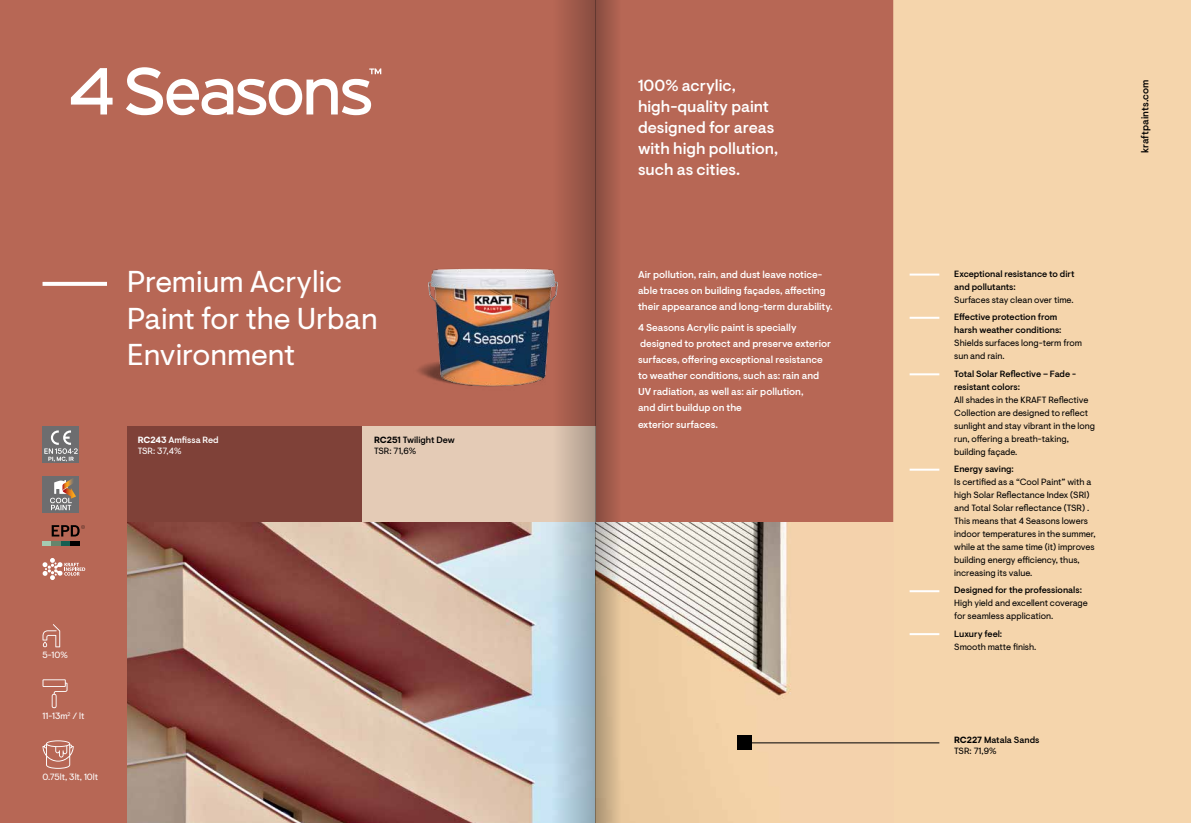
<style>
.page{position:relative;width:1191px;height:823px;background:#fff}
.page>*{position:absolute;margin:0;border:0;box-sizing:border-box;transform-origin:0 0}
.t1{font:30px/36px "Visuelt Pro";color:#fff}
.t2{font:500 16px/21px "Visuelt Pro";color:#fff}
.t3{font:500 10px/16px "Visuelt Pro";color:#fff}
.t4{font:500 10px "Visuelt Pro";letter-spacing:.01em;color:#000}
.t5{font:9px/13px "Visuelt Pro";color:#000}
.t6{font:500 9px/13px "Visuelt Pro";color:#000}
.t7{font:9px "Visuelt Pro";color:#fff}
.t8{font:500 9px/11px "Visuelt Pro";color:#fff}
.s1{font-weight:700}
.s2{font-weight:400}
</style>
<div class="page">
<div style="left:841px;top:0;width:350px;height:822px;background:#f5d5ac"></div>
<div style="left:0;top:0;width:893px;height:822px;background:#b76755"></div>
<div style="left:345px;top:426px;width:250px;height:145px;background:#e4cbb6"></div>
<div style="left:127px;top:426px;width:234px;height:144px;background:#7f4138"></div>
<img style="left:407px;top:328px;width:16px;height:65px">
<img style="left:423px;top:261px;width:130px;height:132px">
<svg style="left:71px;top:67px;width:310px;height:48px"></svg>
<img style="left:127px;top:522px;width:766px;height:300px">
<div style="left:737px;top:735px;width:14px;height:14px;background:#000"></div>
<svg style="left:43px;top:282px;width:64px;height:4px"></svg>
<div style="left:43px;top:475px;width:36px;height:37px;background:#6d6d6f"></div>
<svg style="left:50px;top:478px;width:26px;height:32px"></svg>
<div style="left:43px;top:426px;width:36px;height:37px;background:#6d6d6f"></div>
<svg style="left:44px;top:430px;width:34px;height:31px"></svg>
<svg style="left:52px;top:524px;width:33px;height:12px"></svg>
<div style="left:43px;top:540px;width:12px;height:5px;background:#a5cbb1"></div>
<div style="left:52px;top:540px;width:13px;height:5px;background:#65856c"></div>
<div style="left:61px;top:540px;width:9px;height:5px;background:#165f52"></div>
<div style="left:70px;top:540px;width:9px;height:5px;background:#000"></div>
<svg style="left:42px;top:623px;width:18px;height:24px"></svg>
<svg style="left:43px;top:679px;width:25px;height:28px"></svg>
<svg style="left:43px;top:740px;width:31px;height:28px"></svg>
<svg style="left:42px;top:557px;width:43px;height:22px"></svg>
<hr style="left:909px;top:273px;width:30px;height:2px;background:#fff">
<hr style="left:909px;top:373px;width:30px;height:2px;background:#fff">
<hr style="left:909px;top:316px;width:30px;height:2px;background:#fff">
<hr style="left:909px;top:468px;width:30px;height:2px;background:#fff">
<hr style="left:909px;top:590px;width:30px;height:2px;background:#fff">
<hr style="left:909px;top:632px;width:30px;height:2px;background:#fff">
<hr style="left:743px;top:742px;width:196px;height:1px;background:#000">
<svg style="left:595px;top:0;width:26px;height:822px"></svg>
<svg style="left:553px;top:0;width:42px;height:822px"></svg>
<h1 class="t1" style="left:127px;top:265px;width:252px">Premium Acrylic<br>Paint for the Urban<br>Environment</h1>
<p class="t8" style="left:138px;top:434px;width:82px"><span class="s1">RC243</span> Amfissa Red<br><span class="s2">TSR: 37,4%</span></p>
<p class="t6" style="left:374px;top:434px;width:82px;line-height:11px"><span class="s1">RC251</span> Twilight Dew<br><span class="s2">TSR: 71,6%</span></p>
<p class="t7" style="left:43px;top:649px;width:27px">5-10%</p>
<p class="t7" style="left:43px;top:710px;width:43px">11-13m<sup>2</sup> / lt</p>
<p class="t7" style="left:43px;top:771px;width:57px">0.75lt, 3lt, 10lt</p>
<h2 class="t2" style="left:638px;top:76px;width:142px">100% acrylic, high-quality paint designed for areas with high pollution, such as cities.</h2>
<p class="t3" style="left:638px;top:266px;width:196px">Air pollution, rain, and dust leave notice&shy;able traces on building façades, affecting their appearance and long-term durability.</p>
<p class="t3" style="left:638px;top:320px;width:194px">4 Seasons Acrylic paint is specially designed to protect and preserve exterior surfaces, offering exceptional resistance to weather conditions, such as: rain and UV radiation, as well as: air pollution,<br>and dirt buildup on the<br>exterior surfaces.</p>
<p class="t4" style="left:1139px;top:153px;width:75px;rotate:-90deg">kraftpaints.com</p>
<p class="t6" style="left:954px;top:267px;width:122px">Exceptional resistance to dirt and pollutants:</p>
<p class="t5" style="left:954px;top:293px;width:121px">Surfaces stay clean over time.</p>
<p class="t6" style="left:954px;top:311px;width:109px">Effective protection from harsh weather conditions:</p>
<p class="t5" style="left:954px;top:337px;width:129px">Shields surfaces long-term from sun and rain.</p>
<p class="t6" style="left:954px;top:367px;width:123px">Total Solar Reflective – Fade - resistant colors:</p>
<p class="t5" style="left:954px;top:393px;width:142px">All shades in the KRAFT Reflective<br>Collection are designed to reflect sunlight and stay vibrant in the long run, offering a breath-taking, building façade.</p>
<p class="t6" style="left:954px;top:462px;width:61px">Energy saving:</p>
<p class="t5" style="left:954px;top:475px;width:143px">Is certified as a “Cool Paint” with a high Solar Reflectance Index (SRI) and Total Solar reflectance (TSR) .<br>This means that 4 Seasons lowers indoor temperatures in the summer, while at the same time (it) improves building energy efficiency, thus, increasing its value.</p>
<p class="t6" style="left:954px;top:583px;width:129px">Designed for the professionals:</p>
<p class="t5" style="left:954px;top:596px;width:135px">High yield and excellent coverage for seamless application.</p>
<p class="t6" style="left:954px;top:627px;width:50px">Luxury feel:</p>
<p class="t5" style="left:954px;top:639px;width:84px">Smooth matte finish.</p>
<p class="t6" style="left:954px;top:734px;width:87px;line-height:11px"><span class="s1">RC227</span> Matala Sands<br><span class="s2">TSR: 71,9%</span></p>
</div>
